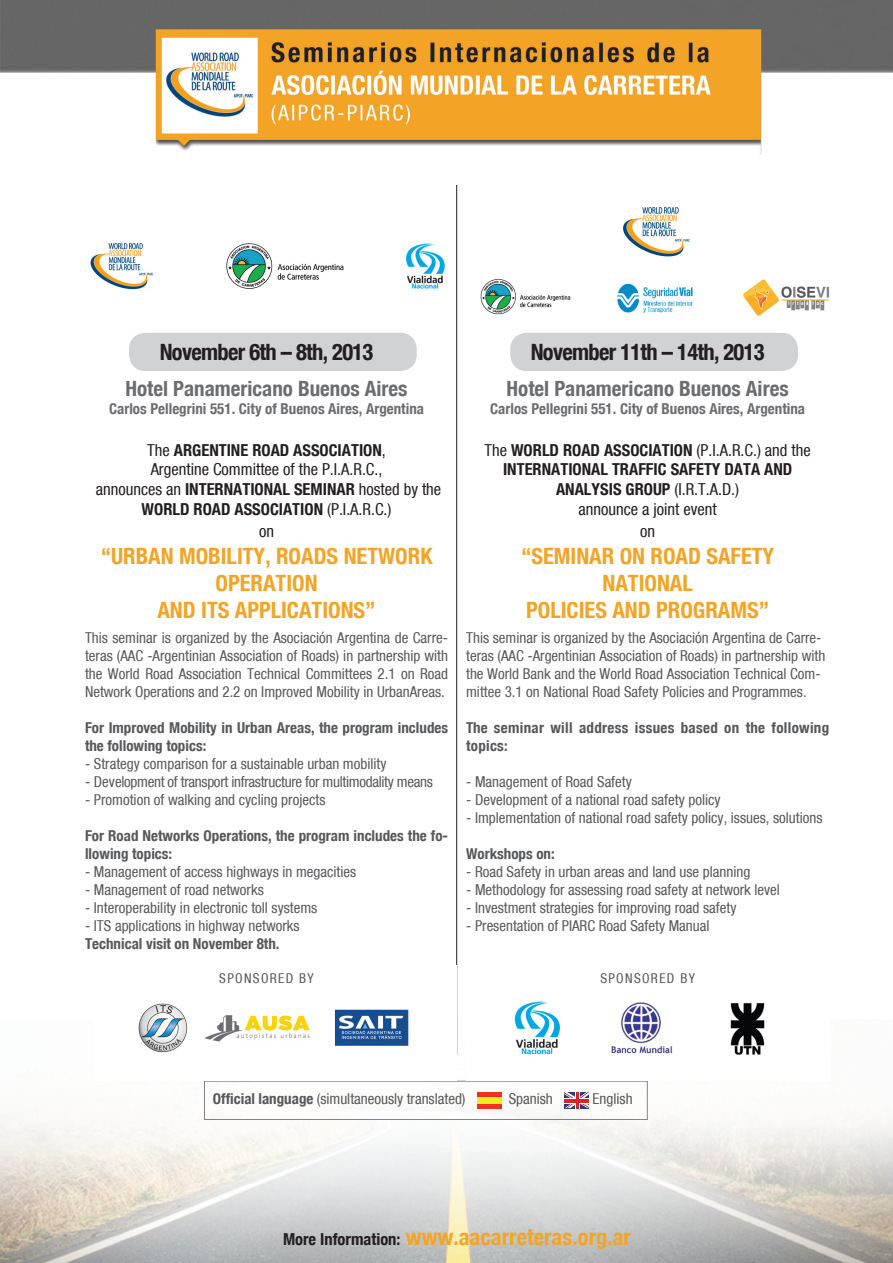
<style>
.page{position:relative;width:893px;height:1263px;background:#fff}
.page>*{position:absolute;margin:0;border:0;box-sizing:border-box;transform-origin:0 0}
.t1{font:700 condensed 22.5px/27px "Helvetica Neue";color:#f3a426;text-align:center}
.t2{font:700 condensed 22.5px "Helvetica Neue";letter-spacing:-.03em;color:#231f20}
.t3{font:700 condensed 21px "Helvetica Neue";color:#6c6d70}
.t4{font:condensed 16.5px "Helvetica Neue";color:#231f20}
.t5{font:700 condensed 16.5px "Helvetica Neue";color:#231f20}
.t6{font:condensed 15px/18px "Helvetica Neue";color:#57585a;text-align:justify}
.t7{font:700 condensed 15px/18px "Helvetica Neue";color:#57585a}
.t8{font:700 condensed 15px "Helvetica Neue";color:#6c6d70}
.t9{font:condensed 15px "Helvetica Neue";letter-spacing:-.02em;color:#57585a}
.t10{font:700 condensed 15px/18px "Helvetica Neue";letter-spacing:.02em;color:#57585a}
.t11{font:condensed 13.5px "Helvetica Neue";letter-spacing:.1em;color:#57585a}
.s1{font-weight:400}
.s2{font-weight:700}
.s3{font-size:16.5px;color:#231f20}
</style>
<div class="page">
<img style="left:0;top:0;width:893px;height:1263px">
<div style="left:129px;top:333px;width:288px;height:38px;background:#d1d2d4;border-radius:16px"></div>
<div style="left:510px;top:333px;width:288px;height:38px;background:#d1d2d4;border-radius:16px"></div>
<hr style="left:456px;top:185px;width:1px;height:869px;background:#231f20">
<div style="left:204px;top:1081px;width:444px;height:39px;border:1px solid #808285"></div>
<div style="left:477px;top:1092px;width:25px;height:16px;background:#f4ec1f"></div>
<hr style="left:477px;top:1104px;width:25px;height:4px;background:#ef3122">
<hr style="left:477px;top:1092px;width:25px;height:4px;background:#ef3122">
<svg style="left:564px;top:1092px;width:25px;height:16px"></svg>
<hr style="left:564px;top:1099px;width:25px;height:3px;background:#d52627">
<img style="left:85px;top:213px;width:363px;height:107px">
<img style="left:466px;top:195px;width:382px;height:125px">
<img style="left:93px;top:966px;width:363px;height:115px">
<img style="left:466px;top:966px;width:363px;height:115px">
<p class="t2" style="left:160px;top:338px;width:215px">November 6th – 8th, 2013</p>
<p class="t3" style="left:126px;top:376px;width:284px">Hotel Panamericano Buenos Aires</p>
<p class="t8" style="left:109px;top:400px;width:316px">Carlos Pellegrini 551. City of Buenos Aires, Argentina</p>
<p class="t5" style="left:147px;top:440px;width:240px"><span class="s1">The</span> ARGENTINE ROAD ASSOCIATION<span class="s1">,</span></p>
<p class="t4" style="left:151px;top:460px;width:233px">Argentine Committee of the P.I.A.R.C.,</p>
<p class="t4" style="left:96px;top:480px;width:347px">announces an <span class="s2">INTERNATIONAL SEMINAR</span> hosted by the</p>
<p class="t5" style="left:142px;top:499px;width:251px">WORLD ROAD ASSOCIATION <span class="s1">(P.I.A.R.C.)</span></p>
<p class="t4" style="left:259px;top:521px;width:16px">on</p>
<p class="t1" style="left:101px;top:542px;width:333px">“URBAN MOBILITY, ROADS NETWORK<br>OPERATION</p>
<p class="t1" style="left:157px;top:596px;width:220px">AND ITS APPLICATIONS”</p>
<p class="t6" style="left:85px;top:629px;width:365px">This seminar is organized by the Asociación Argentina de Carre&shy;teras (AAC -Argentinian Association of Roads) in partnership with the World Road Association Technical Committees 2.1 on Road Network Operations and 2.2 on Improved Mobility in UrbanAreas.</p>
<p class="t7" style="left:85px;top:718px;width:365px">For Improved Mobility in Urban Areas, the program includes the following topics:</p>
<p class="t6" style="left:85px;top:755px;width:303px">- Strategy comparison for a sustainable urban mobility</p>
<p class="t9" style="left:85px;top:773px;width:349px">- Development of transport infrastructure for multimodality means</p>
<p class="t6" style="left:85px;top:791px;width:242px">- Promotion of walking and cycling projects</p>
<p class="t7" style="left:85px;top:826px;width:365px">For Road Networks Operations, the program includes the fo&shy;llowing topics:</p>
<p class="t6" style="left:85px;top:863px;width:273px">- Management of access highways in megacities</p>
<p class="t6" style="left:85px;top:881px;width:180px">- Management of road networks</p>
<p class="t6" style="left:85px;top:899px;width:234px">- Interoperability in electronic toll systems</p>
<p class="t6" style="left:85px;top:917px;width:216px">- ITS applications in highway networks</p>
<p class="t7" style="left:85px;top:934px;width:196px">Technical visit on November 8th.</p>
<p class="t11" style="left:219px;top:970px;width:96px">SPONSORED BY</p>
<p class="t2" style="left:531px;top:338px;width:235px">November 11th – 14th, 2013</p>
<p class="t3" style="left:507px;top:376px;width:284px">Hotel Panamericano Buenos Aires</p>
<p class="t8" style="left:490px;top:400px;width:316px">Carlos Pellegrini 551. City of Buenos Aires, Argentina</p>
<p class="t4" style="left:485px;top:440px;width:328px">The <span class="s2">WORLD ROAD ASSOCIATION</span> (P.I.A.R.C.) and the</p>
<p class="t5" style="left:503px;top:459px;width:291px">INTERNATIONAL TRAFFIC SAFETY DATA AND</p>
<p class="t5" style="left:556px;top:479px;width:185px">ANALYSIS GROUP <span class="s1">(I.R.T.A.D.)</span></p>
<p class="t4" style="left:579px;top:499px;width:140px">announce a joint event</p>
<p class="t4" style="left:640px;top:521px;width:16px">on</p>
<p class="t1" style="left:521px;top:542px;width:255px">“SEMINAR ON ROAD SAFETY</p>
<p class="t1" style="left:602px;top:569px;width:92px">NATIONAL</p>
<p class="t1" style="left:526px;top:596px;width:244px">POLICIES AND PROGRAMS”</p>
<p class="t6" style="left:466px;top:629px;width:361px;text-align:left">This seminar is organized by the Asociación Argentina de Carre&shy;teras (AAC -Argentinian Association of Roads) in partnership with the World Bank and the World Road Association Technical Com&shy;mittee 3.1 on National Road Safety Policies and Programmes.</p>
<p class="t10" style="left:466px;top:718px;width:365px">The seminar will address issues based on the following topics:</p>
<p class="t6" style="left:466px;top:773px;width:167px">- Management of Road Safety</p>
<p class="t6" style="left:466px;top:791px;width:256px">- Development of a national road safety policy</p>
<p class="t6" style="left:466px;top:809px;width:358px">- Implementation of national road safety policy, issues, solutions</p>
<p class="t7" style="left:466px;top:844px;width:90px">Workshops on:</p>
<p class="t6" style="left:466px;top:863px;width:286px">- Road Safety in urban areas and land use planning</p>
<p class="t6" style="left:466px;top:881px;width:315px">- Methodology for assessing road safety at network level</p>
<p class="t6" style="left:466px;top:899px;width:272px">- Investment strategies for improving road safety</p>
<p class="t6" style="left:466px;top:917px;width:245px">- Presentation of PIARC Road Safety Manual</p>
<p class="t11" style="left:600px;top:970px;width:96px">SPONSORED BY</p>
<p class="t6" style="left:213px;top:1090px;width:254px"><span class="s2">Official language</span> (simultaneously translated)</p>
<p class="t6" style="left:509px;top:1090px;width:46px">Spanish</p>
<p class="t6" style="left:593px;top:1090px;width:42px">English</p>
<p class="t1" style="left:283px;top:1223px;width:350px"><span class="s3">More Information:</span> www.aacarreteras.org.ar</p>
</div>
